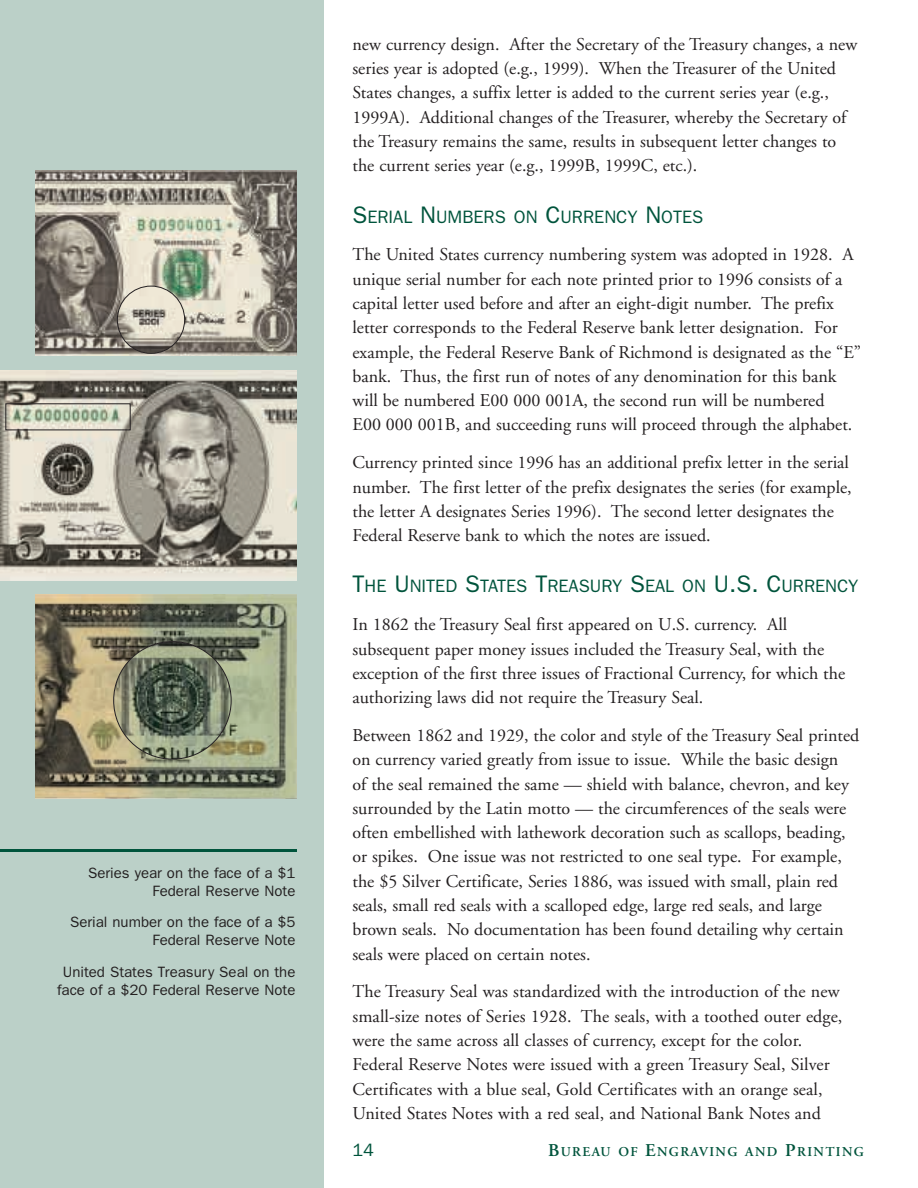
<style>
.page{position:relative;width:918px;height:1188px;background:#fff}
.page>*{position:absolute;margin:0;border:0;box-sizing:border-box;transform-origin:0 0}
.Body_text{font:18px/24.3px "Adobe Garamond";color:#231f20}
.Head_2{font:18px "Franklin Gothic";color:#00543c}
.t1{font:15px/18px "Franklin Gothic";color:#231f20;text-align:right}
.t2{font:600 13.5px "Adobe Garamond";letter-spacing:.1em;color:#00543c}
.s1{font-size:24px}
.s2{font-size:18px}
</style>
<div class="page">
<div style="left:0;top:0;width:324px;height:1188px;background:#bbd0c8"></div>
<hr style="left:0;top:849px;width:297px;height:3px;background:#00543c">
<img style="left:35px;top:594px;width:262px;height:205px">
<img style="left:0;top:370px;width:297px;height:210px">
<img style="left:35px;top:171px;width:262px;height:185px">
<img style="left:117px;top:286px;width:68px;height:67px;border-radius:50%">
<div style="left:117px;top:286px;width:68px;height:68px;border:1px solid #231f20;border-radius:50%"></div>
<div style="left:5px;top:403px;width:126px;height:27px;border:1px solid #231f20"></div>
<img style="left:114px;top:642px;width:117px;height:117px;border-radius:50%">
<p class="t1" style="left:88px;top:863px;width:209px">Series year on the face of a $1<br>Federal Reserve Note</p>
<p class="t1" style="left:70px;top:913px;width:227px">Serial number on the face of a $5<br>Federal Reserve Note</p>
<p class="t1" style="left:57px;top:962px;width:240px;text-align:center">United States Treasury Seal on the face of a $20 Federal Reserve Note</p>
<p class="Body_text" style="left:352px;top:32px;width:506px">new currency design. After the Secretary of the Treasury changes, a new series year is adopted (e.g., 1999). When the Treasurer of the United States changes, a suffix letter is added to the current series year (e.g., 1999A). Additional changes of the Treasurer, whereby the Secretary of the Treasury remains the same, results in subsequent letter changes to the current series year (e.g., 1999B, 1999C, etc.).</p>
<p class="Head_2" style="left:352px;top:206px;width:352px"><span class="s1">S</span>erial <span class="s1">N</span> umbers on <span class="s1">C</span>urrency <span class="s1">N</span>otes</p>
<p class="Body_text" style="left:352px;top:243px;width:510px">The United States currency numbering system was adopted in 1928. A unique serial number for each note printed prior to 1996 consists of a capital letter used before and after an eight-digit number. The prefix letter corresponds to the Federal Reserve bank letter designation. For example, the Federal Reserve Bank of Richmond is designated as the “E” bank. Thus, the first run of notes of any denomination for this bank will be numbered E00 000 001A, the second run will be numbered<br>E00 000 001B, and succeeding runs will proceed through the alphabet.</p>
<p class="Body_text" style="left:352px;top:451px;width:501px">Currency printed since 1996 has an additional prefix letter in the serial number. The first letter of the prefix designates the series (for example, the letter A designates Series 1996). The second letter designates the Federal Reserve bank to which the notes are issued.</p>
<p class="Head_2" style="left:352px;top:576px;width:507px"><span class="s1">T</span>he <span class="s1">U</span> nited <span class="s1">S</span>tates <span class="s1">T</span>reasury <span class="s1">S</span>eal on <span class="s1">U .S. C</span>urrency</p>
<p class="Body_text" style="left:352px;top:613px;width:494px">In 1862 the Treasury Seal first appeared on U.S. currency. All subsequent paper money issues included the Treasury Seal, with the exception of the first three issues of Fractional Currency, for which the authorizing laws did not require the Treasury Seal.</p>
<p class="Body_text" style="left:352px;top:724px;width:508px">Between 1862 and 1929, the color and style of the Treasury Seal printed on currency varied greatly from issue to issue. While the basic design<br>of the seal remained the same — shield with balance, chevron, and key surrounded by the Latin motto — the circumferences of the seals were often embellished with lathework decoration such as scallops, beading, or spikes. One issue was not restricted to one seal type. For example, the $5 Silver Certificate, Series 1886, was issued with small, plain red seals, small red seals with a scalloped edge, large red seals, and large brown seals. No documentation has been found detailing why certain seals were placed on certain notes.</p>
<p class="Body_text" style="left:352px;top:980px;width:491px">The Treasury Seal was standardized with the introduction of the new small-size notes of Series 1928. The seals, with a toothed outer edge, were the same across all classes of currency, except for the color.<br>Federal Reserve Notes were issued with a green Treasury Seal, Silver Certificates with a blue seal, Gold Certificates with an orange seal, United States Notes with a red seal, and National Bank Notes and</p>
<p class="Head_2" style="left:352px;top:1140px;width:23px">14</p>
<p class="t2" style="left:548px;top:1144px;width:317px"><span class="s2">B</span>UREAU OF <span class="s2">E</span>NGRAVING AND <span class="s2">P</span>RINTING</p>
</div>
